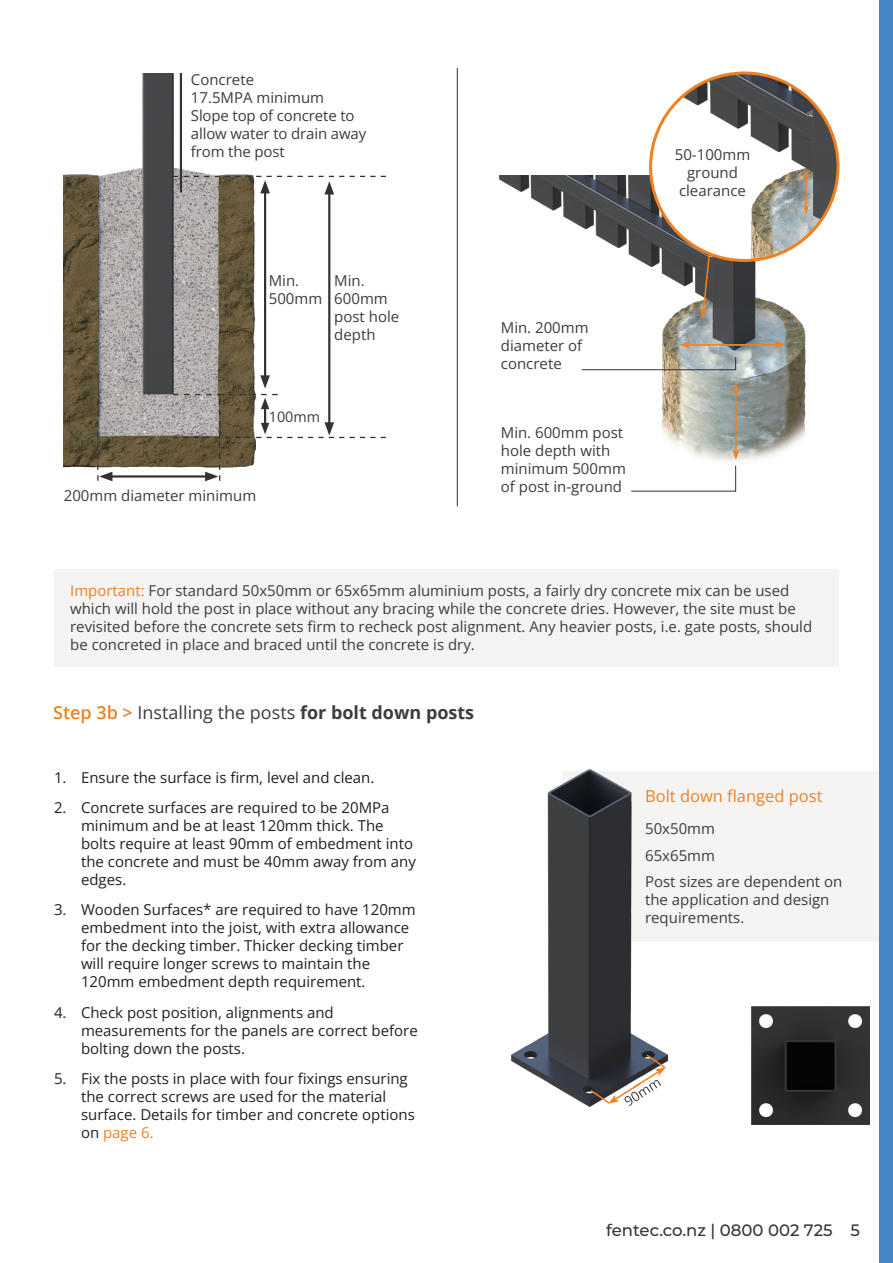
<style>
.page{position:relative;width:893px;height:1263px;background:#fff}
.page>*{position:absolute;margin:0;border:0;box-sizing:border-box;transform-origin:0 0}
.t1{font:18px "Open Sans";color:#3c3c3d}
.t2{font:500 16.5px "Montserrat";color:#333434}
.t3{font:16.5px "Open Sans";color:#ed8123}
.t4{font:15px/18px "Open Sans";color:#3c3c3d}
.t5{font:15px/18px "Open Sans";color:#231f20}
.t6{font:14.4px "Open Sans";color:#3c3c3d}
.s1{color:#ed8123}
.s2{font-weight:600;color:#ed8123}
.s3{font-weight:700}
</style>
<div class="page">
<div style="left:879px;top:0;width:14px;height:1263px;background:#4387c7"></div>
<img style="left:64px;top:73px;width:191px;height:395px">
<hr style="left:180px;top:73px;width:2px;height:119px;background:#333132">
<hr style="left:328px;top:190px;width:2px;height:236px;background:#333132">
<hr style="left:108px;top:475px;width:101px;height:3px;background:#333132">
<hr style="left:264px;top:189px;width:2px;height:190px;background:#333132">
<svg style="left:173px;top:176px;width:213px;height:18px"></svg>
<svg style="left:97px;top:399px;width:15px;height:82px"></svg>
<svg style="left:173px;top:375px;width:213px;height:106px"></svg>
<img style="left:499px;top:175px;width:340px;height:285px">
<img style="left:651px;top:73px;width:187px;height:187px;border-radius:94px">
<hr style="left:457px;top:68px;width:1px;height:438px;background:#333132">
<svg style="left:803px;top:170px;width:6px;height:9px"></svg>
<hr style="left:806px;top:172px;width:1px;height:35px;background:#ed8123">
<svg style="left:803px;top:205px;width:6px;height:9px"></svg>
<svg style="left:700px;top:253px;width:11px;height:66px"></svg>
<hr style="left:688px;top:344px;width:56px;height:2px;background:#ed8123">
<svg style="left:680px;top:341px;width:10px;height:8px"></svg>
<hr style="left:721px;top:344px;width:56px;height:2px;background:#ed8123">
<svg style="left:775px;top:341px;width:10px;height:8px"></svg>
<svg style="left:581px;top:357px;width:155px;height:13px"></svg>
<hr style="left:735px;top:413px;width:2px;height:38px;background:#ed8123">
<svg style="left:631px;top:449px;width:109px;height:43px"></svg>
<hr style="left:735px;top:391px;width:2px;height:39px;background:#ed8123">
<svg style="left:732px;top:383px;width:8px;height:10px"></svg>
<div style="left:54px;top:570px;width:785px;height:97px;background:#f5f4f3"></div>
<img style="left:751px;top:1006px;width:119px;height:118px">
<div style="left:562px;top:771px;width:317px;height:171px;background:#f5f4f3"></div>
<img style="left:511px;top:769px;width:157px;height:337px">
<svg style="left:589px;top:1053px;width:78px;height:53px"></svg>
<p class="t4" style="left:191px;top:70px;width:65px">Concrete</p>
<p class="t4" style="left:191px;top:88px;width:135px">17.5MPA minimum</p>
<p class="t4" style="left:191px;top:106px;width:177px">Slope top of concrete to allow water to drain away from the post</p>
<p class="t4" style="left:269px;top:272px;width:55px">Min.<br>500mm</p>
<p class="t4" style="left:334px;top:272px;width:67px">Min.<br>600mm post hole depth</p>
<p class="t6" style="left:269px;top:406px;width:53px">100mm</p>
<p class="t4" style="left:64px;top:486px;width:194px">200mm diameter minimum</p>
<p class="t4" style="left:501px;top:318px;width:89px">Min. 200mm diameter of concrete</p>
<p class="t4" style="left:501px;top:423px;width:127px">Min. 600mm post hole depth with minimum 500mm of post in-ground</p>
<p class="t4" style="left:675px;top:145px;width:77px">50-100mm</p>
<p class="t4" style="left:687px;top:163px;width:52px">ground</p>
<p class="t4" style="left:679px;top:181px;width:69px">clearance</p>
<p class="t4" style="left:70px;top:581px;width:743px"><span class="s1">Important:</span> For standard 50x50mm or 65x65mm aluminium posts, a fairly dry concrete mix can be used which will hold the post in place without any bracing while the concrete dries. However, the site must be revisited before the concrete sets firm to recheck post alignment. Any heavier posts, i.e. gate posts, should be concreted in place and braced until the concrete is dry.</p>
<p class="t1" style="left:53px;top:700px;width:423px"><span class="s2">Step 3b &gt;</span> Installing the posts <span class="s3">for bolt down posts</span></p>
<p class="t5" style="left:54px;top:768px;width:322px">1. Ensure the surface is firm, level and clean.</p>
<p class="t5" style="left:81px;top:798px;width:336px;text-indent:-27px">2. Concrete surfaces are required to be 20MPa minimum and be at least 120mm thick. The bolts require at least 90mm of embedment into the concrete and must be 40mm away from any edges.</p>
<p class="t5" style="left:81px;top:900px;width:336px;text-indent:-27px">3. Wooden Surfaces* are required to have 120mm embedment into the joist, with extra allowance for the decking timber. Thicker decking timber will require longer screws to maintain the 120mm embedment depth requirement.</p>
<p class="t5" style="left:81px;top:1003px;width:338px;text-indent:-27px">4. Check post position, alignments and measurements for the panels are correct before bolting down the posts.</p>
<p class="t5" style="left:81px;top:1069px;width:335px;text-indent:-27px">5. Fix the posts in place with four fixings ensuring the correct screws are used for the material surface. Details for timber and concrete options on <span class="s1">page 6.</span></p>
<p class="t3" style="left:645px;top:784px;width:179px">Bolt down flanged post</p>
<p class="t4" style="left:645px;top:819px;width:71px">50x50mm</p>
<p class="t4" style="left:645px;top:846px;width:71px">65x65mm</p>
<p class="t4" style="left:645px;top:872px;width:199px">Post sizes are dependent on the application and design requirements.</p>
<p class="t2" style="left:606px;top:1219px;width:255px">fentec.co.nz | 0800 002 725 5</p>
</div>
